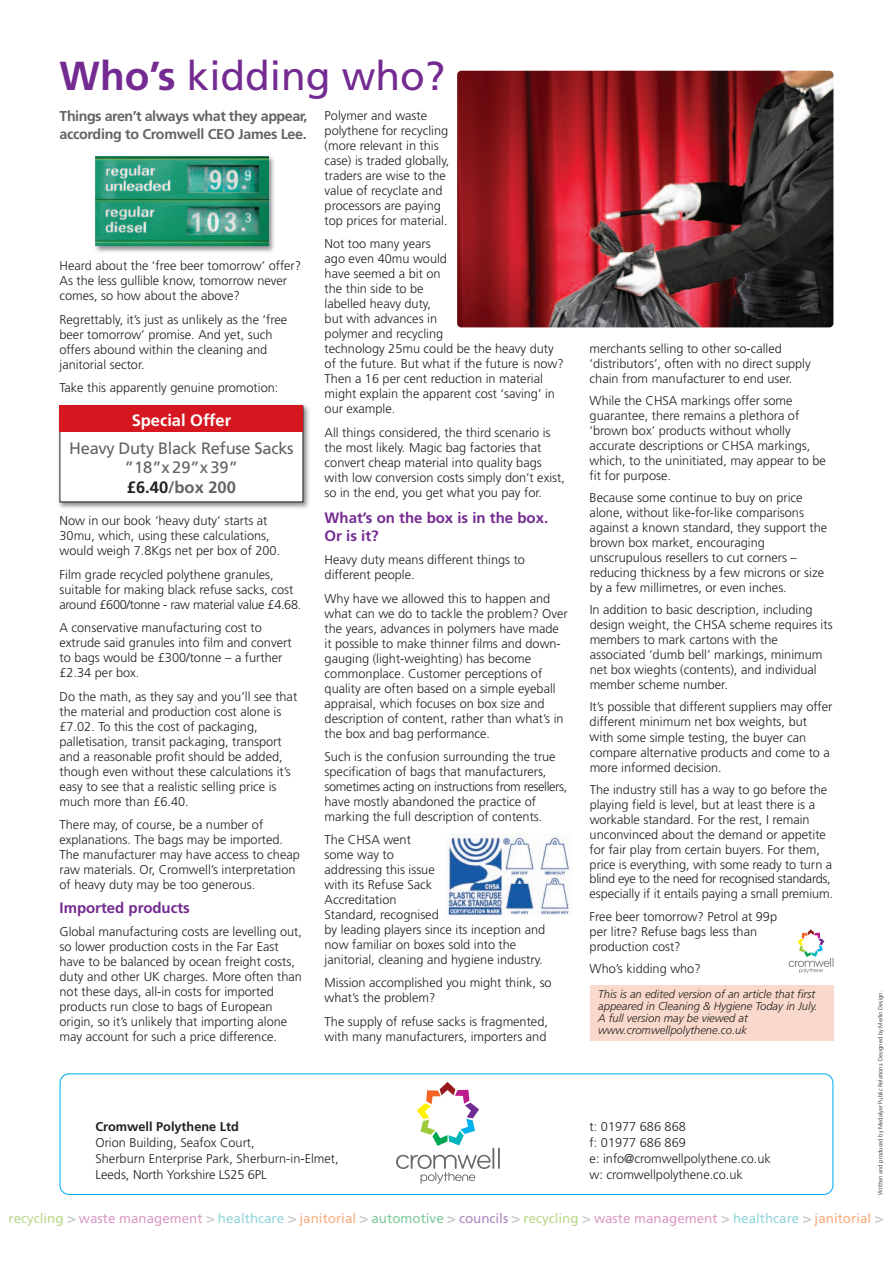
<style>
.page{position:relative;width:893px;height:1263px;background:#fff}
.page>*{position:absolute;margin:0;border:0;box-sizing:border-box;transform-origin:0 0}
.t1{font:40.5px "Frutiger";color:#742b91}
.t2{font:16.5px/19.5px "Frutiger";letter-spacing:-.02em;color:#636366;text-align:center}
.t3{font:700 16.5px "Frutiger";color:#fff}
.t4{font:700 15px/18px "Frutiger";color:#742b91}
.t5{font:700 14.25px/17.2px "Frutiger";letter-spacing:-.03em;color:#636366}
.t6{font:13.5px "Frutiger";color:#da9cc5}
.t7{font:300 12.75px/15px "Frutiger";color:#231f20}
.t8{font:700 12.75px "Frutiger";color:#231f20}
.t9{font:italic 300 11.25px/12px "Frutiger";color:#231f20}
.t10{font:300 6px "Frutiger";color:#231f20}
.s1{font-weight:700}
.s2{font-weight:700;color:#231f20}
.s3{color:#b8d989}
.s4{font-family:"Helvetica";color:#bcbdc0}
.s5{color:#93d5da}
.s6{color:#f9ad80}
.s7{color:#80ca9c}
.s8{color:#ab88be}
</style>
<div class="page">
<div style="left:590px;top:985px;width:243px;height:56px;background:#f9d9cb"></div>
<img style="left:58px;top:405px;width:251px;height:104px">
<div style="left:60px;top:406px;width:243px;height:96px;background:#fff"></div>
<svg style="left:60px;top:1073px;width:773px;height:122px"></svg>
<div style="left:394px;top:1079px;width:108px;height:107px;background:#fff"></div>
<svg style="left:417px;top:1082px;width:62px;height:64px"></svg>
<hr style="left:492px;top:1147px;width:2px;height:22px;background:#69696c">
<hr style="left:498px;top:1147px;width:2px;height:22px;background:#69696c">
<svg style="left:396px;top:1155px;width:95px;height:29px"></svg>
<svg style="left:789px;top:929px;width:45px;height:44px"></svg>
<img style="left:457px;top:71px;width:376px;height:256px">
<img style="left:447px;top:833px;width:125px;height:83px">
<div style="left:60px;top:406px;width:243px;height:26px;background:#d7171f"></div>
<img style="left:95px;top:156px;width:179px;height:96px">
<img style="left:95px;top:156px;width:173px;height:89px">
<h1 class="t1" style="left:60px;top:60px;width:387px"><span class="s1">Who’s</span> kidding who?</h1>
<p class="t5" style="left:60px;top:109px;width:250px">Things aren’t always what they appear, according to Cromwell CEO James Lee.</p>
<p class="t7" style="left:325px;top:109px;width:126px">Polymer and waste polythene for recycling (more relevant in this case) is traded globally, traders are wise to the value of recyclate and processors are paying top prices for material.</p>
<p class="t7" style="left:325px;top:237px;width:241px">Not too many years<br>ago even 40mu would<br>have seemed a bit on<br>the thin side to be<br>labelled heavy duty,<br>but with advances in<br>polymer and recycling<br>technology 25mu could be the heavy duty of the future. But what if the future is now?<br>Then a 16 per cent reduction in material might explain the apparent cost ‘saving’ in our example.</p>
<p class="t7" style="left:325px;top:426px;width:242px">All things considered, the third scenario is the most likely. Magic bag factories that convert cheap material into quality bags with low conversion costs simply don’t exist, so in the end, you get what you pay for.</p>
<p class="t4" style="left:325px;top:510px;width:225px">What’s on the box is in the box.<br>Or is it?</p>
<p class="t7" style="left:325px;top:553px;width:202px">Heavy duty means different things to different people.</p>
<p class="t7" style="left:325px;top:592px;width:245px">Why have we allowed this to happen and what can we do to tackle the problem? Over the years, advances in polymers have made it possible to make thinner films and down&shy;gauging (light-weighting) has become commonplace. Customer perceptions of quality are often based on a simple eyeball appraisal, which focuses on box size and description of content, rather than what’s in the box and bag performance.</p>
<p class="t7" style="left:325px;top:750px;width:244px">Such is the confusion surrounding the true specification of bags that manufacturers, sometimes acting on instructions from resellers, have mostly abandoned the practice of marking the full description of contents.</p>
<p class="t7" style="left:325px;top:833px;width:222px">The CHSA went<br>some way to<br>addressing this issue<br>with its Refuse Sack<br>Accreditation<br>Standard, recognised<br>by leading players since its inception and now familiar on boxes sold into the janitorial, cleaning and hygiene industry.</p>
<p class="t7" style="left:325px;top:976px;width:229px">Mission accomplished you might think, so what’s the problem?</p>
<p class="t7" style="left:325px;top:1015px;width:225px">The supply of refuse sacks is fragmented, with many manufacturers, importers and</p>
<p class="t7" style="left:60px;top:259px;width:243px">Heard about the ‘free beer tomorrow’ offer?<br>As the less gullible know, tomorrow never comes, so how about the above?</p>
<p class="t7" style="left:60px;top:313px;width:229px">Regrettably, it’s just as unlikely as the ‘free beer tomorrow’ promise. And yet, such offers abound within the cleaning and janitorial sector.</p>
<p class="t7" style="left:60px;top:381px;width:220px">Take this apparently genuine promotion:</p>
<p class="t3" style="left:132px;top:413px;width:101px">Special Offer</p>
<p class="t2" style="left:69px;top:439px;width:226px">Heavy Duty Black Refuse Sacks ”18”x 29”x 39”<br><span class="s2">£6.40</span><span class="s1">/box 200</span></p>
<p class="t7" style="left:60px;top:514px;width:222px">Now in our book ‘heavy duty’ starts at<br>30mu, which, using these calculations, would weigh 7.8Kgs net per box of 200.</p>
<p class="t7" style="left:60px;top:568px;width:243px">Film grade recycled polythene granules, suitable for making black refuse sacks, cost around £600/tonne - raw material value £4.68.</p>
<p class="t7" style="left:60px;top:621px;width:234px">A conservative manufacturing cost to extrude said granules into film and convert to bags would be £300/tonne – a further £2.34 per box.</p>
<p class="t7" style="left:60px;top:689px;width:239px">Do the math, as they say and you’ll see that the material and production cost alone is £7.02. To this the cost of packaging, palletisation, transit packaging, transport and a reasonable profit should be added, though even without these calculations it’s easy to see that a realistic selling price is much more than £6.40.</p>
<p class="t7" style="left:60px;top:818px;width:242px">There may, of course, be a number of explanations. The bags may be imported.<br>The manufacturer may have access to cheap raw materials. Or, Cromwell’s interpretation of heavy duty may be too generous.</p>
<p class="t4" style="left:60px;top:899px;width:132px">Imported products</p>
<p class="t7" style="left:60px;top:925px;width:244px">Global manufacturing costs are levelling out, so lower production costs in the Far East have to be balanced by ocean freight costs, duty and other UK charges. More often than not these days, all-in costs for imported products run close to bags of European origin, so it’s unlikely that importing alone may account for such a price difference.</p>
<p class="t7" style="left:590px;top:342px;width:223px">merchants selling to other so-called ‘distributors’, often with no direct supply chain from manufacturer to end user.</p>
<p class="t7" style="left:590px;top:394px;width:238px">While the CHSA markings offer some guarantee, there remains a plethora of ‘brown box’ products without wholly accurate descriptions or CHSA markings, which, to the uninitiated, may appear to be fit for purpose.</p>
<p class="t7" style="left:590px;top:491px;width:239px">Because some continue to buy on price alone, without like-for-like comparisons against a known standard, they support the brown box market, encouraging unscrupulous resellers to cut corners – reducing thickness by a few microns or size by a few millimetres, or even inches.</p>
<p class="t7" style="left:590px;top:603px;width:244px">In addition to basic description, including design weight, the CHSA scheme requires its members to mark cartons with the associated ‘dumb bell’ markings, minimum net box wieghts (contents), and individual member scheme number.</p>
<p class="t7" style="left:590px;top:700px;width:244px">It’s possible that different suppliers may offer different minimum net box weights, but with some simple testing, the buyer can compare alternative products and come to a more informed decision.</p>
<p class="t7" style="left:590px;top:782px;width:245px">The industry still has a way to go before the playing field is level, but at least there is a workable standard. For the rest, I remain unconvinced about the demand or appetite for fair play from certain buyers. For them, price is everything, with some ready to turn a blind eye to the need for recognised standards, especially if it entails paying a small premium.</p>
<p class="t7" style="left:590px;top:910px;width:189px">Free beer tomorrow? Petrol at 99p per litre? Refuse bags less than production cost?</p>
<p class="t7" style="left:590px;top:962px;width:113px">Who’s kidding who?</p>
<p class="t9" style="left:598px;top:989px;width:221px">This is an edited version of an article that first appeared in Cleaning &amp; Hygiene Today in July.<br>A full version may be viewed at www.cromwellpolythene.co.uk</p>
<p class="t8" style="left:96px;top:1122px;width:145px">Cromwell Polythene Ltd</p>
<p class="t7" style="left:96px;top:1136px;width:245px;line-height:15.8px">Orion Building, Seafox Court,<br>Sherburn Enterprise Park, Sherburn-in-Elmet,<br>Leeds, North Yorkshire LS25 6PL</p>
<p class="t7" style="left:590px;top:1120px;width:183px;line-height:15.8px">t: 01977 686 868<br>f: 01977 686 869<br>e: info@cromwellpolythene.co.uk w: cromwellpolythene.co.uk</p>
<p class="t10" style="left:878px;top:1195px;width:206px;rotate:-90deg">Written and produced by Medalyer Public Relations. Designed by Merlin Design.</p>
<p class="t6" style="left:9px;top:1213px;width:876px"><span class="s3">recycling</span> <span class="s4">&gt;</span> waste management <span class="s4">&gt;</span> <span class="s5">healthcare</span> <span class="s4">&gt;</span> <span class="s6">janitorial</span> <span class="s4">&gt;</span> <span class="s7">automotive</span> <span class="s4">&gt;</span> <span class="s8">councils</span> <span class="s4">&gt;</span> <span class="s3">recycling</span> <span class="s4">&gt;</span> waste management <span class="s4">&gt;</span> <span class="s5">healthcare</span> <span class="s4">&gt;</span> <span class="s6">janitorial</span> <span class="s4">&gt;</span></p>
</div>
